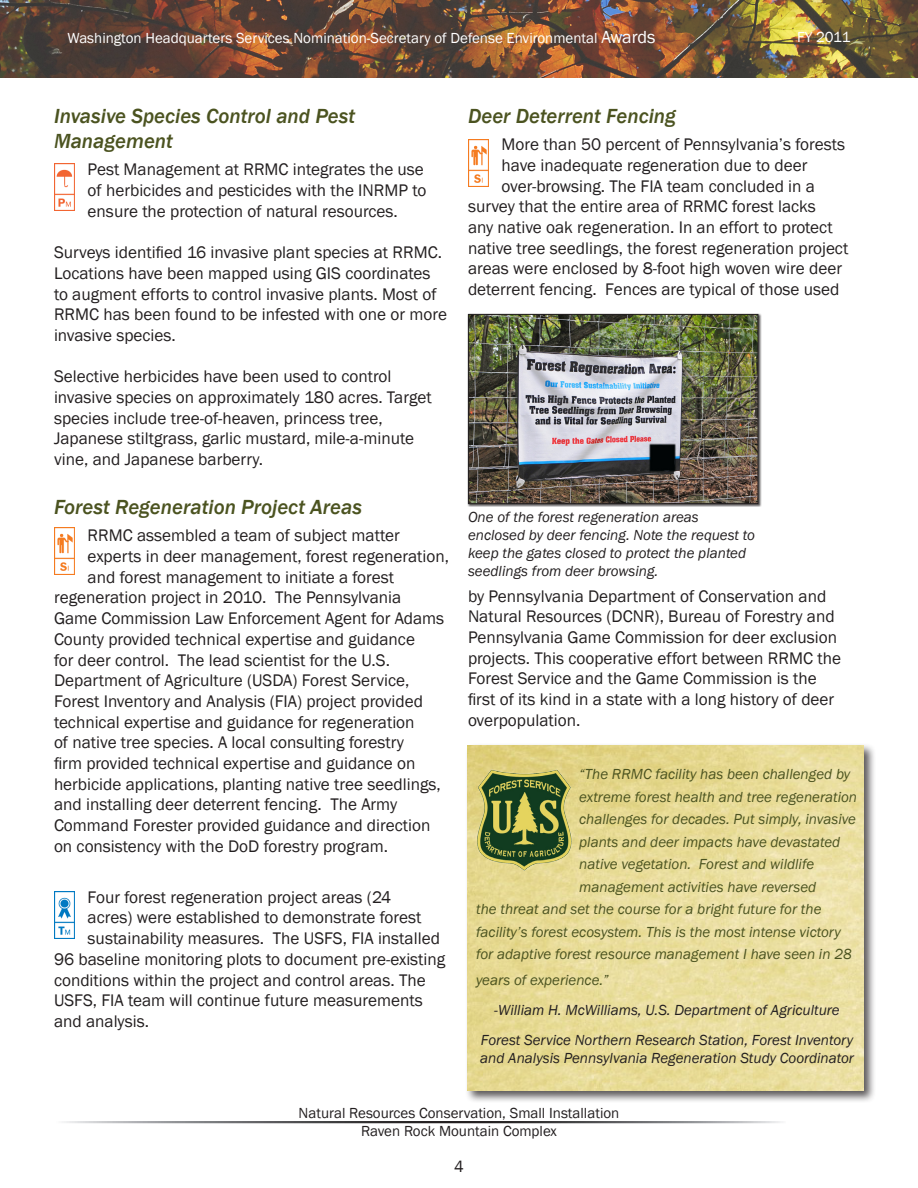
<style>
.page{position:relative;width:918px;height:1188px;background:#fff}
.page>*{position:absolute;margin:0;border:0;box-sizing:border-box;transform-origin:0 0}
.No_Grid_Header_1{font:italic 500 21px/25.2px "Franklin Gothic";color:#4b5320}
.No_grid_Body{font:17.25px/20.7px "Franklin Gothic";color:#231f20}
.t1{font:16.5px "Franklin Gothic";color:#231f20}
.Quote_Large{font:italic 15px "Franklin Gothic";color:#4b5320}
.t2{font:italic 15px/18px "Franklin Gothic";color:#231f20;text-align:center}
.t3{font:15px "Franklin Gothic";color:#fff}
.t4{font:15px/18px "Franklin Gothic";color:#231f20;text-align:center}
.s1{font-size:18px}
</style>
<div class="page">
<img style="left:0;top:0;width:918px;height:78px">
<img style="left:54px;top:163px;width:20px;height:47px">
<div style="left:465px;top:742px;width:411px;height:361px;background:#231f20;opacity:.75"></div>
<img style="left:468px;top:745px;width:396px;height:346px">
<img style="left:476px;top:769px;width:96px;height:102px">
<div style="left:467px;top:313px;width:295px;height:194px;background:#231f20;opacity:.75"></div>
<img style="left:470px;top:316px;width:286px;height:186px">
<div style="left:468px;top:314px;width:290px;height:190px;border:1px solid #231f20"></div>
<img style="left:54px;top:527px;width:20px;height:47px">
<img style="left:54px;top:891px;width:20px;height:47px">
<img style="left:468px;top:140px;width:20px;height:47px">
<p class="t3" style="left:68px;top:29px;width:590px">Washington Headquarters Services Nomination-Secretary of Defense Environmental <span class="s1">Awards</span></p>
<p class="t3" style="left:797px;top:28px;width:55px">FY 2011</p>
<p class="No_Grid_Header_1" style="left:54px;top:103px;width:303px">Invasive Species Control and Pest<br>Management</p>
<p class="No_grid_Body" style="left:88px;top:160px;width:340px">Pest Management at RRMC integrates the use of herbicides and pesticides with the INRMP to ensure the protection of natural resources.</p>
<p class="No_grid_Body" style="left:54px;top:242px;width:395px">Surveys identified 16 invasive plant species at RRMC.<br>Locations have been mapped using GIS coordinates to augment efforts to control invasive plants. Most of RRMC has been found to be infested with one or more invasive species.</p>
<p class="No_grid_Body" style="left:54px;top:367px;width:379px">Selective herbicides have been used to control invasive species on approximately 180 acres. Target species include tree-of-heaven, princess tree, Japanese stiltgrass, garlic mustard, mile-a-minute vine, and Japanese barberry.</p>
<p class="No_Grid_Header_1" style="left:54px;top:495px;width:310px">Forest Regeneration Project Areas</p>
<p class="No_grid_Body" style="left:88px;top:526px;width:314px">RRMC assembled a team of subject matter</p>
<p class="No_grid_Body" style="left:88px;top:546px;width:363px">experts in deer management, forest regeneration,</p>
<p class="No_grid_Body" style="left:88px;top:567px;width:308px">and forest management to initiate a forest</p>
<p class="No_grid_Body" style="left:54px;top:588px;width:349px">regeneration project in 2010. The Pennsylvania</p>
<p class="No_grid_Body" style="left:54px;top:608px;width:392px">Game Commission Law Enforcement Agent for Adams</p>
<p class="No_grid_Body" style="left:54px;top:629px;width:363px">County provided technical expertise and guidance</p>
<p class="No_grid_Body" style="left:54px;top:650px;width:338px">for deer control. The lead scientist for the U.S.</p>
<p class="No_grid_Body" style="left:54px;top:671px;width:357px">Department of Agriculture (USDA) Forest Service,</p>
<p class="No_grid_Body" style="left:54px;top:691px;width:371px">Forest Inventory and Analysis (FIA) project provided</p>
<p class="No_grid_Body" style="left:54px;top:712px;width:362px">technical expertise and guidance for regeneration</p>
<p class="No_grid_Body" style="left:54px;top:733px;width:352px">of native tree species. A local consulting forestry</p>
<p class="No_grid_Body" style="left:54px;top:753px;width:363px">firm provided technical expertise and guidance on</p>
<p class="No_grid_Body" style="left:54px;top:774px;width:388px">herbicide applications, planting native tree seedlings,</p>
<p class="No_grid_Body" style="left:54px;top:795px;width:345px">and installing deer deterrent fencing. The Army</p>
<p class="No_grid_Body" style="left:54px;top:815px;width:378px">Command Forester provided guidance and direction</p>
<p class="No_grid_Body" style="left:54px;top:836px;width:336px">on consistency with the DoD forestry program.</p>
<p class="No_grid_Body" style="left:88px;top:887px;width:305px">Four forest regeneration project areas (24</p>
<p class="No_grid_Body" style="left:88px;top:908px;width:335px">acres) were established to demonstrate forest</p>
<p class="No_grid_Body" style="left:88px;top:928px;width:354px">sustainability measures. The USFS, FIA installed</p>
<p class="No_grid_Body" style="left:54px;top:949px;width:393px">96 baseline monitoring plots to document pre-existing</p>
<p class="No_grid_Body" style="left:54px;top:970px;width:373px">conditions within the project and control areas. The</p>
<p class="No_grid_Body" style="left:54px;top:990px;width:370px">USFS, FIA team will continue future measurements</p>
<p class="No_grid_Body" style="left:54px;top:1011px;width:97px">and analysis.</p>
<p class="No_Grid_Header_1" style="left:468px;top:103px;width:209px">Deer Deterrent Fencing</p>
<p class="No_grid_Body" style="left:502px;top:134px;width:345px">More than 50 percent of Pennsylvania’s forests</p>
<p class="No_grid_Body" style="left:502px;top:155px;width:307px">have inadequate regeneration due to deer</p>
<p class="No_grid_Body" style="left:502px;top:176px;width:315px">over-browsing. The FIA team concluded in a</p>
<p class="No_grid_Body" style="left:468px;top:197px;width:349px">survey that the entire area of RRMC forest lacks</p>
<p class="No_grid_Body" style="left:468px;top:217px;width:366px">any native oak regeneration. In an effort to protect</p>
<p class="No_grid_Body" style="left:468px;top:238px;width:382px">native tree seedlings, the forest regeneration project</p>
<p class="No_grid_Body" style="left:468px;top:259px;width:376px">areas were enclosed by 8-foot high woven wire deer</p>
<p class="No_grid_Body" style="left:468px;top:279px;width:373px">deterrent fencing. Fences are typical of those used</p>
<p class="t2" style="left:468px;top:509px;width:288px;text-align:left">One of the forest regeneration areas enclosed by deer fencing. Note the request to keep the gates closed to protect the planted seedlings from deer browsing.</p>
<p class="No_grid_Body" style="left:468px;top:586px;width:374px">by Pennsylvania Department of Conservation and Natural Resources (DCNR), Bureau of Forestry and Pennsylvania Game Commission for deer exclusion projects. This cooperative effort between RRMC the Forest Service and the Game Commission is the first of its kind in a state with a long history of deer overpopulation.</p>
<p class="Quote_Large" style="left:579px;top:765px;width:273px">“The RRMC facility has been challenged by</p>
<p class="Quote_Large" style="left:579px;top:787px;width:279px">extreme forest health and tree regeneration</p>
<p class="Quote_Large" style="left:579px;top:810px;width:278px">challenges for decades. Put simply, invasive</p>
<p class="Quote_Large" style="left:579px;top:832px;width:262px">plants and deer impacts have devastated</p>
<p class="Quote_Large" style="left:579px;top:855px;width:236px">native vegetation. Forest and wildlife</p>
<p class="Quote_Large" style="left:579px;top:877px;width:239px">management activities have reversed</p>
<p class="Quote_Large" style="left:476px;top:900px;width:347px">the threat and set the course for a bright future for the</p>
<p class="Quote_Large" style="left:476px;top:922px;width:366px">facility’s forest ecosystem. This is the most intense victory</p>
<p class="Quote_Large" style="left:476px;top:945px;width:377px">for adaptive forest resource management I have seen in 28</p>
<p class="Quote_Large" style="left:476px;top:970px;width:134px">years of experience.”</p>
<p class="t2" style="left:481px;top:995px;width:374px;line-height:30px">-William H. McWilliams, U.S. Department of Agriculture<br>Forest Service Northern Research Station, Forest Inventory</p>
<p class="t2" style="left:480px;top:1049px;width:375px">and Analysis Pennsylvania Regeneration Study Coordinator</p>
<p class="t4" style="left:299px;top:1104px;width:322px">Natural Resources Conservation, Small Installation<br>Raven Rock Mountain Complex</p>
<p class="t1" style="left:454px;top:1156px;width:11px">4</p>
</div>
